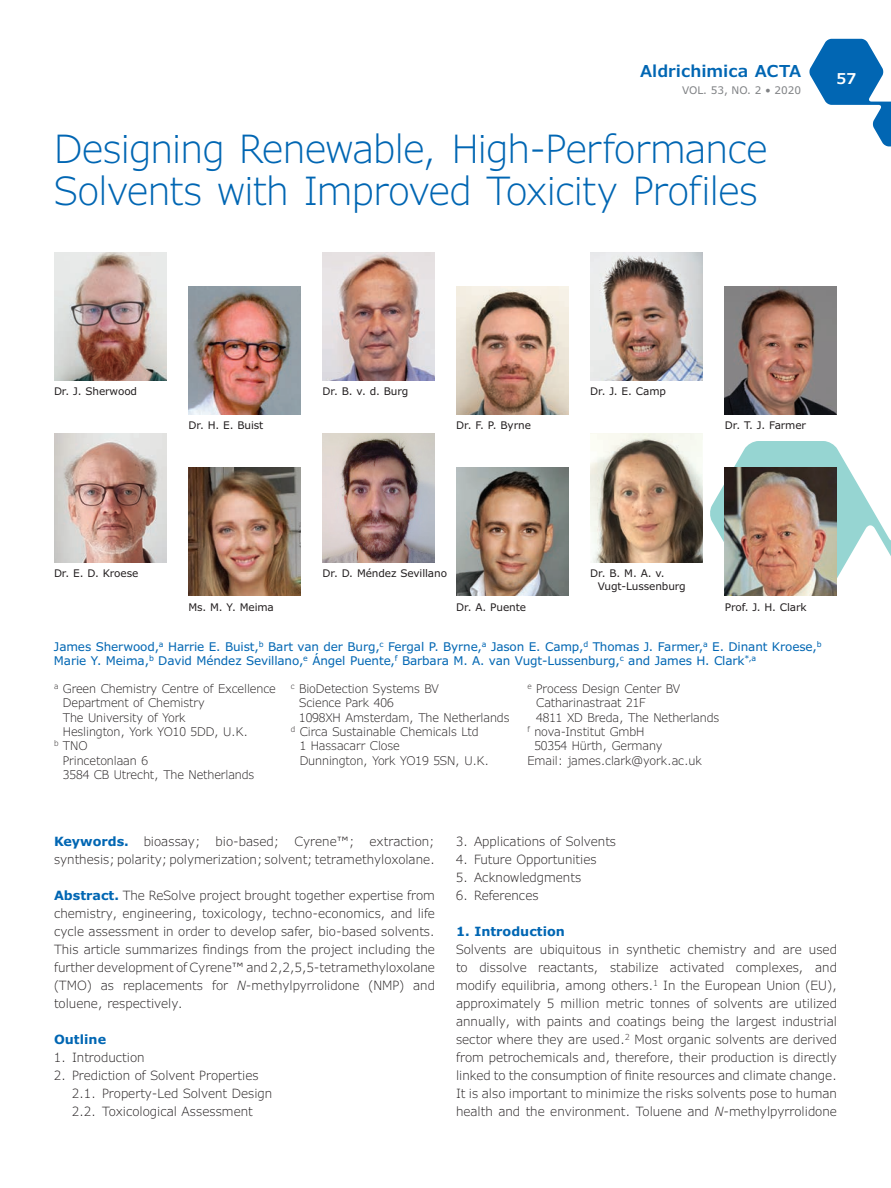
<style>
.page{position:relative;width:891px;height:1188px;background:#fff}
.page>*{position:absolute;margin:0;border:0;box-sizing:border-box;transform-origin:0 0}
.t1{font:300 39px/42px "Verdana Pro";letter-spacing:-.025em;color:#0166b3}
.t2{font:600 16.5px "Verdana Pro";color:#0166b3}
.t3{font:600 15px "Verdana Pro";color:#fff}
.t4{font:300 12.75px/18px "Verdana Pro";color:#231f20}
.t5{font:700 12.75px "Verdana Pro";color:#0166b3}
.t6{font:300 12px "Verdana Pro";letter-spacing:-.01em;color:#231f20}
.t7{font:12px/14.4px "Verdana Pro";letter-spacing:-.01em;color:#0166b3}
.t8{font:10.5px/12.6px "Verdana Pro";letter-spacing:-.01em;color:#231f20}
.t9{font:10.5px "Verdana Pro";color:#808285}
.s1{font-weight:700;color:#0166b3}
.s2{font-style:italic}
</style>
<div class="page">
<svg style="left:809px;top:39px;width:82px;height:107px"></svg>
<svg style="left:710px;top:441px;width:181px;height:137px"></svg>
<img style="left:54px;top:252px;width:112px;height:129px">
<img style="left:54px;top:434px;width:112px;height:128px">
<img style="left:322px;top:252px;width:113px;height:129px">
<img style="left:322px;top:434px;width:113px;height:128px">
<img style="left:590px;top:252px;width:113px;height:129px">
<img style="left:590px;top:434px;width:113px;height:128px">
<img style="left:188px;top:286px;width:113px;height:128px">
<img style="left:188px;top:468px;width:113px;height:128px">
<img style="left:724px;top:286px;width:113px;height:128px">
<img style="left:724px;top:468px;width:113px;height:128px">
<img style="left:456px;top:286px;width:112px;height:128px">
<img style="left:456px;top:468px;width:112px;height:128px">
<p class="t2" style="left:640px;top:60px;width:163px">Aldrichimica ACTA</p>
<p class="t9" style="left:682px;top:84px;width:121px">VOL. 53, NO. 2 • 2020</p>
<h1 class="t1" style="left:54px;top:128px;width:715px">Designing Renewable, High-Performance<br>Solvents with Improved Toxicity Profiles</h1>
<p class="t3" style="left:837px;top:69px;width:21px">57</p>
<p class="t8" style="left:54px;top:385px;width:85px">Dr. J. Sherwood</p>
<p class="t8" style="left:189px;top:419px;width:76px">Dr. H. E. Buist</p>
<p class="t8" style="left:54px;top:567px;width:86px">Dr. E. D. Kroese</p>
<p class="t8" style="left:322px;top:385px;width:87px">Dr. B. v. d. Burg</p>
<p class="t8" style="left:456px;top:419px;width:76px">Dr. F. P. Byrne</p>
<p class="t8" style="left:322px;top:567px;width:126px">Dr. D. Méndez Sevillano</p>
<p class="t8" style="left:590px;top:385px;width:77px">Dr. J. E. Camp</p>
<p class="t8" style="left:725px;top:419px;width:83px">Dr. T. J. Farmer</p>
<p class="t8" style="left:598px;top:567px;width:90px;text-indent:-7px">Dr. B. M. A. v.<br>Vugt-Lussenburg</p>
<p class="t8" style="left:725px;top:601px;width:83px">Prof. J. H. Clark</p>
<p class="t8" style="left:189px;top:601px;width:87px">Ms. M. Y. Meima</p>
<p class="t8" style="left:456px;top:601px;width:71px">Dr. A. Puente</p>
<p class="t7" style="left:54px;top:639px;width:769px">James Sherwood,<sup>a</sup> Harrie E. Buist,<sup>b</sup> Bart van der Burg,<sup>c</sup> Fergal P. Byrne,<sup>a</sup> Jason E. Camp,<sup>d</sup> Thomas J. Farmer,<sup>a</sup> E. Dinant Kroese,<sup>b<br></sup>Marie Y. Meima,<sup>b</sup> David Méndez Sevillano,<sup>e</sup> Ángel Puente,<sup>f</sup> Barbara M. A. van Vugt-Lussenburg,<sup>c</sup> and James H. Clark<sup>*,a</sup></p>
<p class="t6" style="left:54px;top:681px;width:223px"><sup>a</sup> Green Chemistry Centre of Excellence</p>
<p class="t6" style="left:63px;top:695px;width:143px">Department of Chemistry</p>
<p class="t6" style="left:63px;top:710px;width:125px">The University of York</p>
<p class="t6" style="left:63px;top:724px;width:187px">Heslington, York YO10 5DD, U.K.</p>
<p class="t6" style="left:54px;top:738px;width:35px"><sup>b</sup> TNO</p>
<p class="t6" style="left:63px;top:753px;width:87px">Princetonlaan 6</p>
<p class="t6" style="left:63px;top:767px;width:193px">3584 CB Utrecht, The Netherlands</p>
<p class="t6" style="left:291px;top:681px;width:150px"><sup>c</sup> BioDetection Systems BV</p>
<p class="t6" style="left:299px;top:695px;width:96px">Science Park 406</p>
<p class="t6" style="left:299px;top:710px;width:212px">1098XH Amsterdam, The Netherlands</p>
<p class="t6" style="left:291px;top:724px;width:189px"><sup>d</sup> Circa Sustainable Chemicals Ltd</p>
<p class="t6" style="left:300px;top:738px;width:102px">1 Hassacarr Close</p>
<p class="t6" style="left:300px;top:753px;width:191px">Dunnington, York YO19 5SN, U.K.</p>
<p class="t6" style="left:527px;top:681px;width:154px"><sup>e</sup> Process Design Center BV</p>
<p class="t6" style="left:536px;top:695px;width:111px">Catharinastraat 21F</p>
<p class="t6" style="left:536px;top:710px;width:185px">4811 XD Breda, The Netherlands</p>
<p class="t6" style="left:527px;top:724px;width:119px"><sup>f</sup> nova-Institut GmbH</p>
<p class="t6" style="left:534px;top:738px;width:130px">50354 Hürth, Germany</p>
<p class="t6" style="left:527px;top:753px;width:176px">Email: james.clark@york.ac.uk</p>
<p class="t4" style="left:54px;top:833px;width:383px"><span class="s1">Keywords.</span> bioassay; bio-based; Cyrene™; extraction; synthesis; polarity; polymerization; solvent; tetramethyloxolane.</p>
<p class="t4" style="left:54px;top:887px;width:383px;text-align:justify"><span class="s1">Abstract.</span> The ReSolve project brought together expertise from chemistry, engineering, toxicology, techno-economics, and life cycle assessment in order to develop safer, bio-based solvents.<br>This article summarizes findings from the project including the further development of Cyrene™ and 2,2,5,5-tetramethyloxolane (TMO) as replacements for <span class="s2">N</span>-methylpyrrolidone (NMP) and toluene, respectively.</p>
<p class="t5" style="left:54px;top:1031px;width:54px">Outline</p>
<p class="t4" style="left:54px;top:1049px;width:92px">1. Introduction</p>
<p class="t4" style="left:72px;top:1067px;width:202px;text-indent:-18px">2. Prediction of Solvent Properties<br>2.1. Property-Led Solvent Design<br>2.2. Toxicological Assessment</p>
<p class="t4" style="left:456px;top:833px;width:162px">3. Applications of Solvents</p>
<p class="t4" style="left:456px;top:851px;width:142px">4. Future Opportunities</p>
<p class="t4" style="left:456px;top:869px;width:127px">5. Acknowledgments</p>
<p class="t4" style="left:456px;top:887px;width:84px">6. References</p>
<p class="t5" style="left:456px;top:923px;width:110px">1. Introduction</p>
<p class="t4" style="left:456px;top:941px;width:383px;text-align:justify">Solvents are ubiquitous in synthetic chemistry and are used to dissolve reactants, stabilize activated complexes, and modify equilibria, among others.<sup>1</sup> In the European Union (EU), approximately 5 million metric tonnes of solvents are utilized annually, with paints and coatings being the largest industrial sector where they are used.<sup>2</sup> Most organic solvents are derived from petrochemicals and, therefore, their production is directly linked to the consumption of finite resources and climate change.<br>It is also important to minimize the risks solvents pose to human health and the environment. Toluene and <span class="s2">N</span>-methylpyrrolidone</p>
</div>
